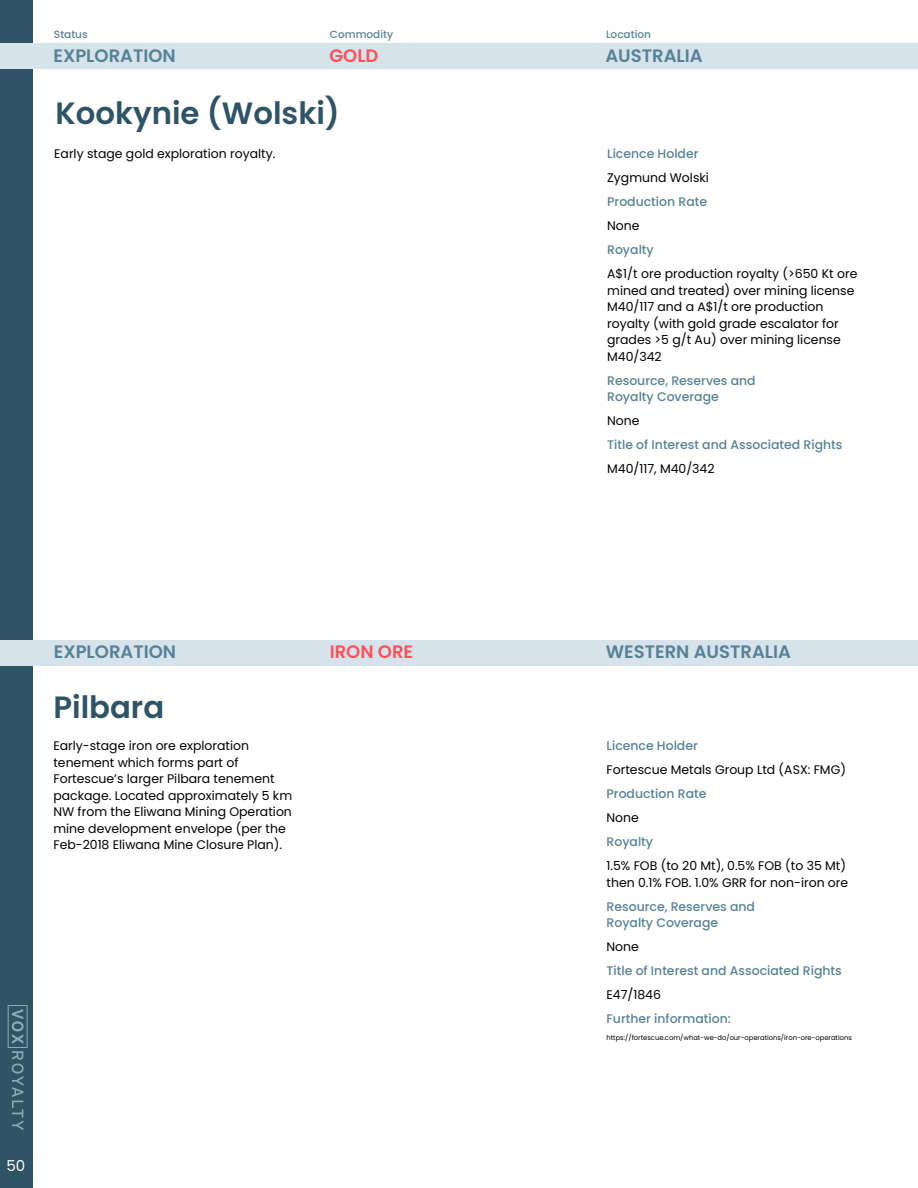
<style>
.page{position:relative;width:918px;height:1188px;background:#fff}
.page>*{position:absolute;margin:0;border:0;box-sizing:border-box;transform-origin:0 0}
.t1{font:600 30.75px "Poppins";color:#2e5466}
.t2{font:600 18px "Poppins";color:#578296}
.t3{font:600 18px "Poppins";color:#ff5259}
.t4{font:15px "Poppins";color:#fff}
.t5{font:12.45px/16.5px "Poppins";color:#000}
.t6{font:500 12.45px/16.5px "Poppins";color:#578296}
.t7{font:500 10.5px "Poppins";color:#578296}
.t8{font:6.75px "Poppins";color:#000}
</style>
<div class="page">
<div style="left:0;top:0;width:33px;height:1188px;background:#2e5466"></div>
<div style="left:0;top:44px;width:918px;height:25px;background:#d6e3eb"></div>
<svg style="left:8px;top:1005px;width:20px;height:125px"></svg>
<div style="left:0;top:640px;width:918px;height:26px;background:#d6e3eb"></div>
<p class="t7" style="left:54px;top:28px;width:35px">Status</p>
<p class="t7" style="left:330px;top:28px;width:65px">Commodity</p>
<p class="t7" style="left:606px;top:28px;width:46px">Location</p>
<h2 class="t2" style="left:53px;top:46px;width:124px">EXPLORATION</h2>
<h2 class="t3" style="left:329px;top:46px;width:51px">GOLD</h2>
<h2 class="t2" style="left:605px;top:46px;width:99px">AUSTRALIA</h2>
<h1 class="t1" style="left:55px;top:96px;width:286px">Kookynie (Wolski)</h1>
<p class="t5" style="left:54px;top:146px;width:223px">Early stage gold exploration royalty.</p>
<p class="t6" style="left:607px;top:146px;width:93px">Licence Holder</p>
<p class="t5" style="left:607px;top:170px;width:103px">Zygmund Wolski</p>
<p class="t6" style="left:607px;top:194px;width:101px">Production Rate</p>
<p class="t5" style="left:607px;top:218px;width:34px">None</p>
<p class="t6" style="left:607px;top:242px;width:48px">Royalty</p>
<p class="t5" style="left:607px;top:266px;width:252px">A$1/t ore production royalty (&gt;650 Kt ore mined and treated) over mining license M40/117 and a A$1/t ore production royalty (with gold grade escalator for grades &gt;5 g/t Au) over mining license M40/342</p>
<p class="t6" style="left:607px;top:372px;width:150px">Resource, Reserves and<br>Royalty Coverage</p>
<p class="t5" style="left:607px;top:413px;width:34px">None</p>
<p class="t6" style="left:607px;top:437px;width:237px">Title of Interest and Associated Rights</p>
<p class="t5" style="left:607px;top:461px;width:109px">M40/117, M40/342</p>
<h2 class="t2" style="left:54px;top:641px;width:124px">EXPLORATION</h2>
<h2 class="t3" style="left:330px;top:641px;width:85px">IRON ORE</h2>
<h2 class="t2" style="left:606px;top:641px;width:187px">WESTERN AUSTRALIA</h2>
<h1 class="t1" style="left:53px;top:689px;width:112px">Pilbara</h1>
<p class="t5" style="left:53px;top:738px;width:240px">Early-stage iron ore exploration tenement which forms part of Fortescue’s larger Pilbara tenement package. Located approximately 5 km NW from the Eliwana Mining Operation mine development envelope (per the Feb-2018 Eliwana Mine Closure Plan).</p>
<p class="t6" style="left:607px;top:738px;width:93px">Licence Holder</p>
<p class="t5" style="left:607px;top:762px;width:241px">Fortescue Metals Group Ltd (ASX: FMG)</p>
<p class="t6" style="left:607px;top:786px;width:101px">Production Rate</p>
<p class="t5" style="left:607px;top:810px;width:34px">None</p>
<p class="t6" style="left:607px;top:834px;width:48px">Royalty</p>
<p class="t5" style="left:607px;top:858px;width:243px">1.5% FOB (to 20 Mt), 0.5% FOB (to 35 Mt) then 0.1% FOB. 1.0% GRR for non-iron ore</p>
<p class="t6" style="left:607px;top:898px;width:150px">Resource, Reserves and<br>Royalty Coverage</p>
<p class="t5" style="left:607px;top:939px;width:34px">None</p>
<p class="t6" style="left:607px;top:963px;width:237px">Title of Interest and Associated Rights</p>
<p class="t5" style="left:607px;top:987px;width:56px">E47/1846</p>
<p class="t6" style="left:607px;top:1011px;width:126px">Further information:</p>
<p class="t8" style="left:607px;top:1033px;width:247px">https://fortescue.com/what-we-do/our-operations/iron-ore-operations</p>
<p class="t4" style="left:6px;top:1157px;width:20px">50</p>
</div>
